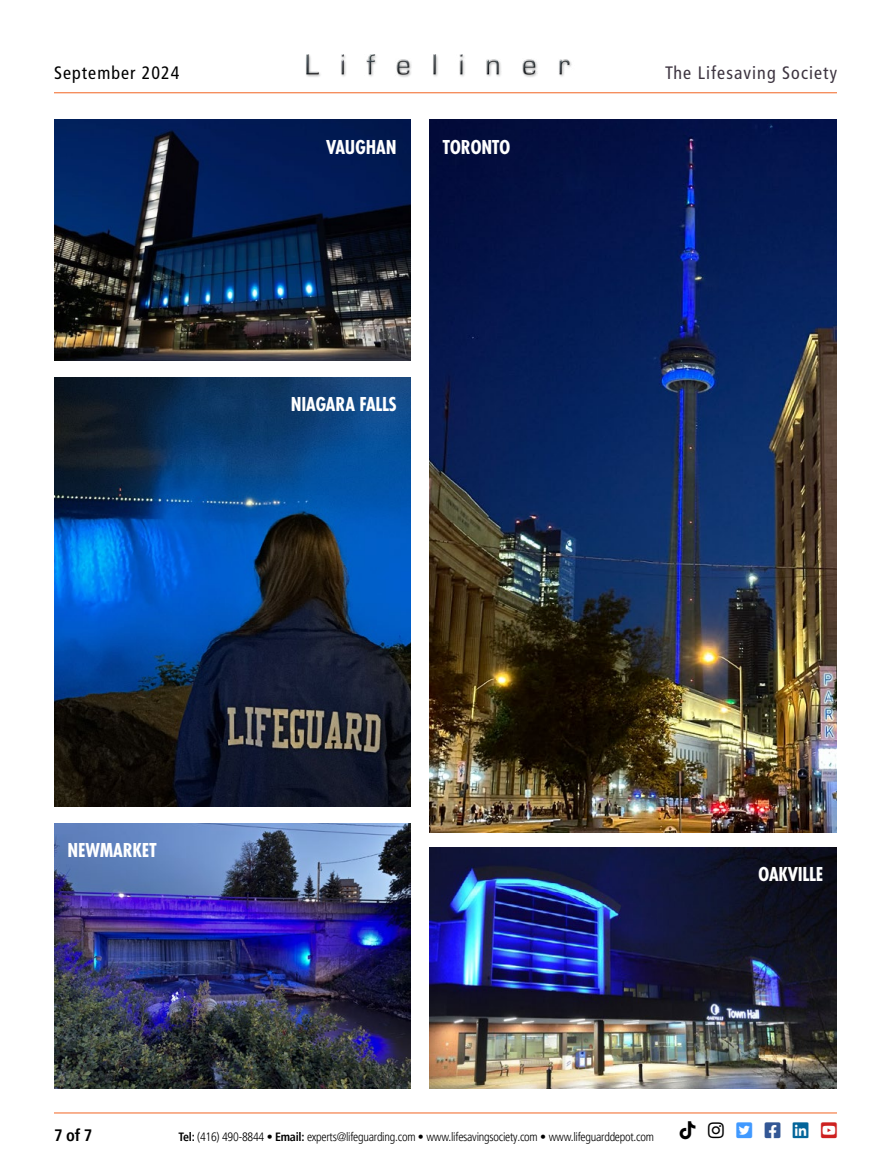
<style>
.page{position:relative;width:891px;height:1167px;background:#fff}
.page>*{position:absolute;margin:0;border:0;box-sizing:border-box;transform-origin:0 0}
.Head{font:700 21px "Futura PT Cond";letter-spacing:-.01em;color:#fff}
.t1{font:condensed 18px "Frutiger LT Std";letter-spacing:.06em;color:#3e3541}
.t2{font:condensed 18px "Frutiger LT Std";letter-spacing:.06em;color:#000}
.t3{font:700 condensed 16.5px "Frutiger LT Pro";color:#000}
.t4{font:300 condensed 12px "Frutiger LT Pro";letter-spacing:-.02em;color:#000}
.s1{font-weight:700}
</style>
<div class="page">
<img style="left:429px;top:120px;width:408px;height:712px">
<img style="left:54px;top:823px;width:356px;height:265px">
<img style="left:54px;top:377px;width:356px;height:429px">
<img style="left:429px;top:847px;width:408px;height:241px">
<img style="left:54px;top:120px;width:356px;height:241px">
<div style="left:305px;top:54px;width:268px;height:24px;background:#000;opacity:.35"></div>
<img style="left:306px;top:54px;width:267px;height:22px">
<hr style="left:54px;top:1112px;width:783px;height:1px;background:#f26522">
<hr style="left:54px;top:92px;width:783px;height:1px;background:#f26522">
<p class="t2" style="left:54px;top:62px;width:127px">September 2024</p>
<p class="t1" style="left:665px;top:62px;width:173px">The Lifesaving Society</p>
<p class="Head" style="left:326px;top:135px;width:72px">VAUGHAN</p>
<p class="Head" style="left:443px;top:135px;width:69px">TORONTO</p>
<p class="Head" style="left:291px;top:392px;width:107px">NIAGARA FALLS</p>
<p class="Head" style="left:68px;top:838px;width:90px">NEWMARKET</p>
<p class="t3" style="left:54px;top:1125px;width:40px">7 of 7</p>
<p class="t4" style="left:179px;top:1130px;width:477px"><span class="s1">Tel:</span> (416) 490-8844 • <span class="s1">Email:</span> experts@lifeguarding.com • www.lifesavingsociety.com • www.lifeguarddepot.com</p>
<p class="Head" style="left:758px;top:862px;width:67px">OAKVILLE</p>
</div>
